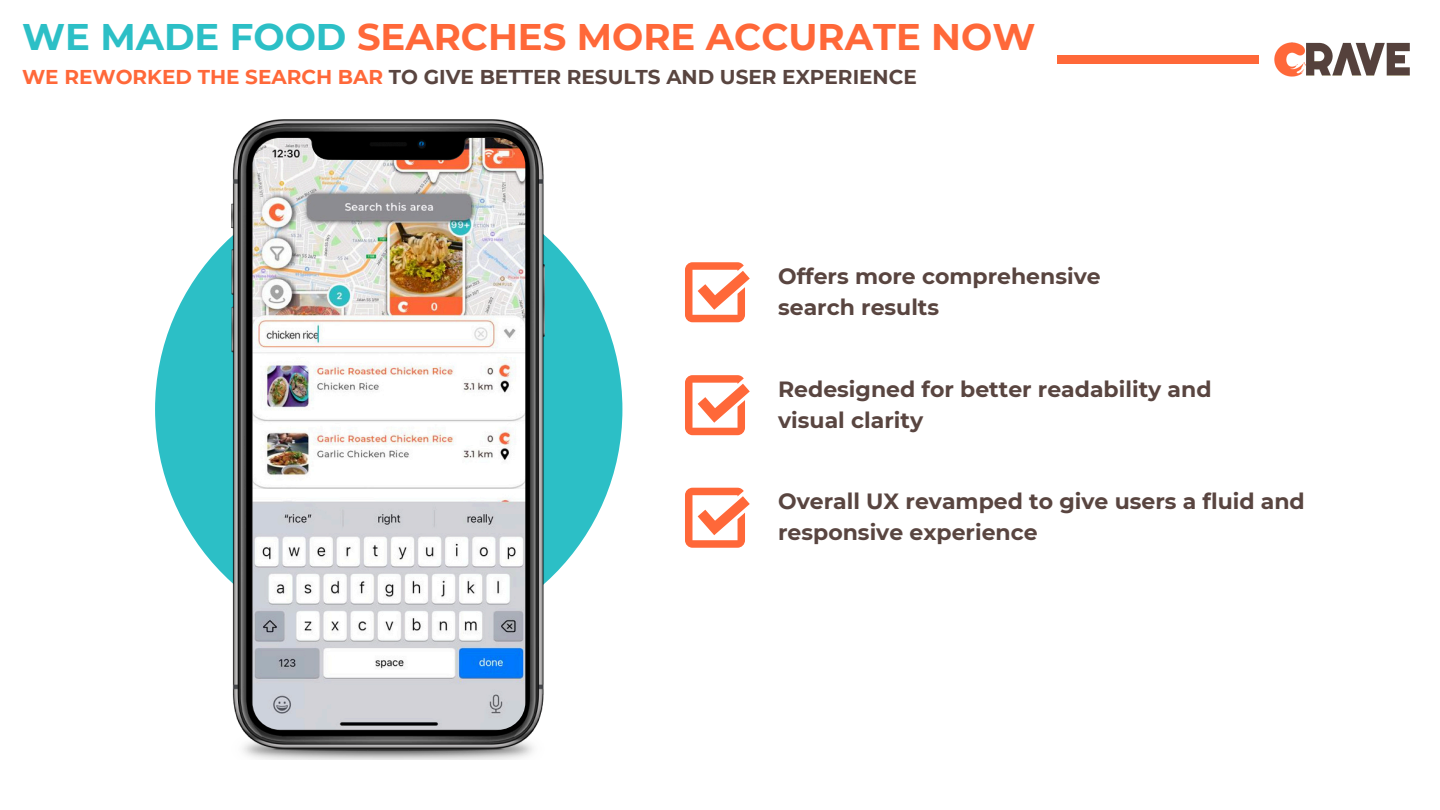
<style>
.page{position:relative;width:1440px;height:810px;background:#fff}
.page>*{position:absolute;margin:0;border:0;box-sizing:border-box;transform-origin:0 0}
.t1{font:700 37px "Montserrat";color:#ff6839}
.t2{font:700 22px/30.8px "Montserrat";color:#594540}
.t3{font:700 20px "Montserrat";color:#594540}
.s1{color:#2cbfc6}
.s2{color:#ff6839}
</style>
<div class="page">
<div style="left:155px;top:176px;width:467px;height:467px;background:#2cbfc6;border-radius:50%"></div>
<img style="left:231px;top:120px;width:315px;height:640px">
<img style="left:253px;top:138px;width:272px;height:592px">
<img style="left:1318px;top:42px;width:92px;height:34px">
<img style="left:1274px;top:42px;width:44px;height:35px">
<div style="left:1057px;top:55px;width:202px;height:9px;background:#ff6839"></div>
<svg style="left:685px;top:262px;width:65px;height:60px"></svg>
<svg style="left:685px;top:375px;width:65px;height:60px"></svg>
<svg style="left:685px;top:488px;width:65px;height:60px"></svg>
<p class="t1" style="left:22px;top:14px;width:1015px"><span class="s1">WE MADE FOOD</span> SEARCHES MORE ACCURATE NOW</p>
<p class="t3" style="left:22px;top:65px;width:896px"><span class="s2">WE REWORKED THE SEARCH BAR</span> TO GIVE BETTER RESULTS AND USER EXPERIENCE</p>
<p class="t2" style="left:778px;top:261px;width:324px">Offers more comprehensive search results</p>
<p class="t2" style="left:778px;top:374px;width:435px">Redesigned for better readability and visual clarity</p>
<p class="t2" style="left:778px;top:486px;width:528px">Overall UX revamped to give users a fluid and responsive experience</p>
</div>
